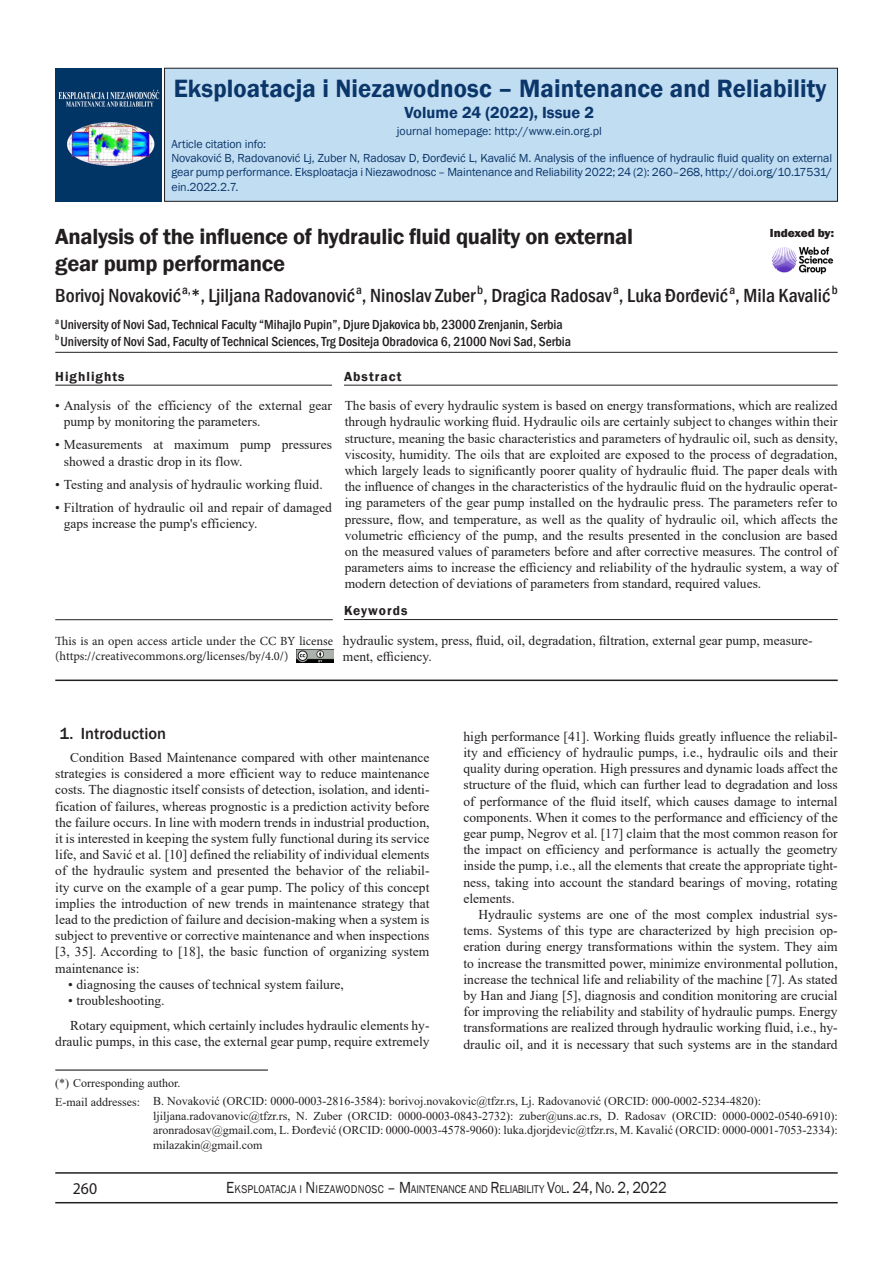
<style>
.page{position:relative;width:893px;height:1263px;background:#fff}
.page>*{position:absolute;margin:0;border:0;box-sizing:border-box;transform-origin:0 0}
.t1{font:600 25.8px "Franklin Gothic";letter-spacing:.005em;color:#0b366a;scale:.96 1}
.t2{font:600 22.5px/27px "Franklin Gothic";letter-spacing:-.015em;color:#231f20}
.t3{font:500 condensed 19.5px "Franklin Gothic";color:#231f20}
.t4{font:600 16.5px "Franklin Gothic";color:#0b366a}
.t5{font:500 16.5px "Franklin Gothic";color:#231f20}
.t6{font:16.5px "Myriad Pro";color:#231f20;scale:.96 1}
.t7{font:13.5px/16.2px "Times New Roman";color:#231f20}
.t8{font:500 condensed 13.5px/16.2px "Franklin Gothic";color:#231f20}
.t9{font:600 13.5px "Franklin Gothic";letter-spacing:.075em;color:#231f20}
.t10{font:12.45px/15px "Minion Pro";color:#231f20}
.t11{font:12px/14.4px "Times New Roman";color:#231f20}
.t12{font:12px/14.4px "Franklin Gothic";letter-spacing:-.01em;color:#0b366a;text-align:justify}
.t13{font:800 12px "Franklin Gothic";letter-spacing:-.005em;color:#231f20}
.t14{font:11.55px "Franklin Gothic";letter-spacing:-.01em;color:#231f20;scale:.9 1}
.s1{font-size:16.5px}
</style>
<div class="page">
<hr style="left:55px;top:1172px;width:783px;height:2px;background:#231f20">
<hr style="left:55px;top:1202px;width:783px;height:1px;background:#231f20">
<div style="left:165px;top:68px;width:672px;height:133px;background:#c1ddf2"></div>
<div style="left:164px;top:68px;width:674px;height:133px;border:1px solid #231f20"></div>
<img style="left:55px;top:68px;width:106px;height:134px">
<img style="left:772px;top:247px;width:62px;height:28px">
<hr style="left:55px;top:1069px;width:213px;height:1px;background:#231f20">
<hr style="left:55px;top:385px;width:277px;height:1px;background:#231f20">
<hr style="left:344px;top:385px;width:494px;height:1px;background:#231f20">
<hr style="left:55px;top:352px;width:783px;height:1px;background:#231f20">
<hr style="left:55px;top:679px;width:783px;height:2px;background:#231f20">
<hr style="left:344px;top:619px;width:494px;height:1px;background:#231f20">
<hr style="left:55px;top:619px;width:278px;height:1px;background:#231f20">
<img style="left:296px;top:650px;width:37px;height:13px">
<h1 class="t1" style="left:174px;top:73px;width:682px">Eksploatacja i Niezawodnosc – Maintenance and Reliability</h1>
<p class="t4" style="left:405px;top:102px;width:191px">Volume 24 (2022), Issue 2</p>
<p class="t12" style="left:397px;top:124px;width:207px">journal homepage: http://www.ein.org.pl</p>
<p class="t12" style="left:172px;top:137px;width:96px">Article citation info:</p>
<p class="t12" style="left:172px;top:151px;width:662px">Novaković B, Radovanović Lj, Zuber N, Radosav D, Đorđević L, Kavalić M. Analysis of the influence of hydraulic fluid quality on external gear pump performance. Eksploatacja i Niezawodnosc – Maintenance and Reliability 2022; 24 (2): 260–268, http://doi.org/10.17531/ ein.2022.2.7.</p>
<h2 class="t2" style="left:55px;top:224px;width:579px">Analysis of the influence of hydraulic fluid quality on external gear pump performance</h2>
<h3 class="t3" style="left:55px;top:283px;width:784px">Borivoj Novaković <sup>a,</sup>*, Ljiljana Radovanović <sup>a</sup>, Ninoslav Zuber <sup>b</sup>, Dragica Radosav <sup>a</sup>, Luka Đorđević <sup>a</sup>, Mila Kavalić <sup>b</sup></h3>
<p class="t8" style="left:55px;top:317px;width:517px"><sup>a</sup>University of Novi Sad, Technical Faculty “Mihajlo Pupin”, Djure Djakovica bb, 23000 Zrenjanin, Serbia <sup>b</sup>University of Novi Sad, Faculty of Technical Sciences, Trg Dositeja Obradovica 6, 21000 Novi Sad, Serbia</p>
<p class="t13" style="left:770px;top:225px;width:66px">Indexed by:</p>
<p class="t9" style="left:55px;top:368px;width:71px">Highlights</p>
<p class="t9" style="left:344px;top:368px;width:59px">Abstract</p>
<p class="t7" style="left:64px;top:397px;width:270px;text-indent:-9px">• Analysis of the efficiency of the external gear pump by monitoring the parameters.</p>
<p class="t7" style="left:64px;top:436px;width:270px;text-indent:-9px">• Measurements at maximum pump pressures showed a drastic drop in its flow.</p>
<p class="t7" style="left:55px;top:476px;width:269px">• Testing and analysis of hydraulic working fluid.</p>
<p class="t7" style="left:64px;top:499px;width:270px;text-indent:-9px">• Filtration of hydraulic oil and repair of damaged gaps increase the pump's efficiency.</p>
<p class="t7" style="left:345px;top:397px;width:494px;text-align:justify">The basis of every hydraulic system is based on energy transformations, which are realized through hydraulic working fluid. Hydraulic oils are certainly subject to changes within their structure, meaning the basic characteristics and parameters of hydraulic oil, such as density, viscosity, humidity. The oils that are exploited are exposed to the process of degradation, which largely leads to significantly poorer quality of hydraulic fluid. The paper deals with the influence of changes in the characteristics of the hydraulic fluid on the hydraulic operat&shy;ing parameters of the gear pump installed on the hydraulic press. The parameters refer to pressure, flow, and temperature, as well as the quality of hydraulic oil, which affects the volumetric efficiency of the pump, and the results presented in the conclusion are based on the measured values of parameters before and after corrective measures. The control of parameters aims to increase the efficiency and reliability of the hydraulic system, a way of modern detection of deviations of parameters from standard, required values.</p>
<p class="t10" style="left:55px;top:634px;width:279px">This is an open access article under the CC BY license (https://creativecommons.org/licenses/by/4.0/)</p>
<p class="t9" style="left:344px;top:602px;width:65px">Keywords</p>
<p class="t7" style="left:343px;top:632px;width:471px">hydraulic system, press, fluid, oil, degradation, filtration, external gear pump, measure&shy;ment, efficiency.</p>
<p class="t5" style="left:60px;top:724px;width:108px">1. Introduction</p>
<p class="t7" style="left:55px;top:749px;width:376px;text-align:justify;text-indent:15px">Condition Based Maintenance compared with other maintenance strategies is considered a more efficient way to reduce maintenance costs. The diagnostic itself consists of detection, isolation, and identi&shy;fication of failures, whereas prognostic is a prediction activity before the failure occurs. In line with modern trends in industrial production, it is interested in keeping the system fully functional during its service life, and Savić et al. [10] defined the reliability of individual elements of the hydraulic system and presented the behavior of the reliabil&shy;ity curve on the example of a gear pump. The policy of this concept implies the introduction of new trends in maintenance strategy that lead to the prediction of failure and decision-making when a system is subject to preventive or corrective maintenance and when inspections [3, 35]. According to [18], the basic function of organizing system maintenance is:</p>
<p class="t7" style="left:68px;top:976px;width:277px">• diagnosing the causes of technical system failure,</p>
<p class="t7" style="left:68px;top:988px;width:363px;line-height:24.8px">• troubleshooting.<br>Rotary equipment, which certainly includes hydraulic elements hy-</p>
<p class="t7" style="left:55px;top:1033px;width:376px">draulic pumps, in this case, the external gear pump, require extremely</p>
<p class="t7" style="left:463px;top:728px;width:376px;text-align:justify">high performance [41]. Working fluids greatly influence the reliabil&shy;ity and efficiency of hydraulic pumps, i.e., hydraulic oils and their quality during operation. High pressures and dynamic loads affect the structure of the fluid, which can further lead to degradation and loss of performance of the fluid itself, which causes damage to internal components. When it comes to the performance and efficiency of the gear pump, Negrov et al. [17] claim that the most common reason for the impact on efficiency and performance is actually the geometry inside the pump, i.e., all the elements that create the appropriate tight&shy;ness, taking into account the standard bearings of moving, rotating elements.</p>
<p class="t7" style="left:463px;top:906px;width:376px;text-align:justify;text-indent:15px">Hydraulic systems are one of the most complex industrial sys&shy;tems. Systems of this type are characterized by high precision op&shy;eration during energy transformations within the system. They aim to increase the transmitted power, minimize environmental pollution, increase the technical life and reliability of the machine [7]. As stated by Han and Jiang [5], diagnosis and condition monitoring are crucial for improving the reliability and stability of hydraulic pumps. Energy transformations are realized through hydraulic working fluid, i.e., hy&shy;draulic oil, and it is necessary that such systems are in the standard</p>
<p class="t11" style="left:55px;top:1074px;width:127px;line-height:18.5px">(*) Corresponding author.<br>E-mail addresses:</p>
<p class="t11" style="left:153px;top:1094px;width:686px">B. Novaković (ORCID: 0000-0003-2816-3584): borivoj.novakovic@tfzr.rs, Lj. Radovanović (ORCID: 000-0002-5234-4820): ljiljana.radovanovic@tfzr.rs, N. Zuber (ORCID: 0000-0003-0843-2732): zuber@uns.ac.rs, D. Radosav (ORCID: 0000-0002-0540-6910): aronradosav@gmail.com, L. Đorđević (ORCID: 0000-0003-4578-9060): luka.djorjdevic@tfzr.rs, M. Kavalić (ORCID: 0000-0001-7053-2334): milazakin@gmail.com</p>
<p class="t6" style="left:73px;top:1178px;width:27px">260</p>
<p class="t14" style="left:226px;top:1182px;width:491px"><span class="s1">E</span>KSPLOATACJA I <span class="s1">N</span>IEZAWODN OSC <span class="s1">– M</span>AINTENANCE AN D <span class="s1">R</span>ELIABILITY <span class="s1">V</span>OL<span class="s1">. 24, N</span>O<span class="s1">. 2, 2022</span></p>
</div>
